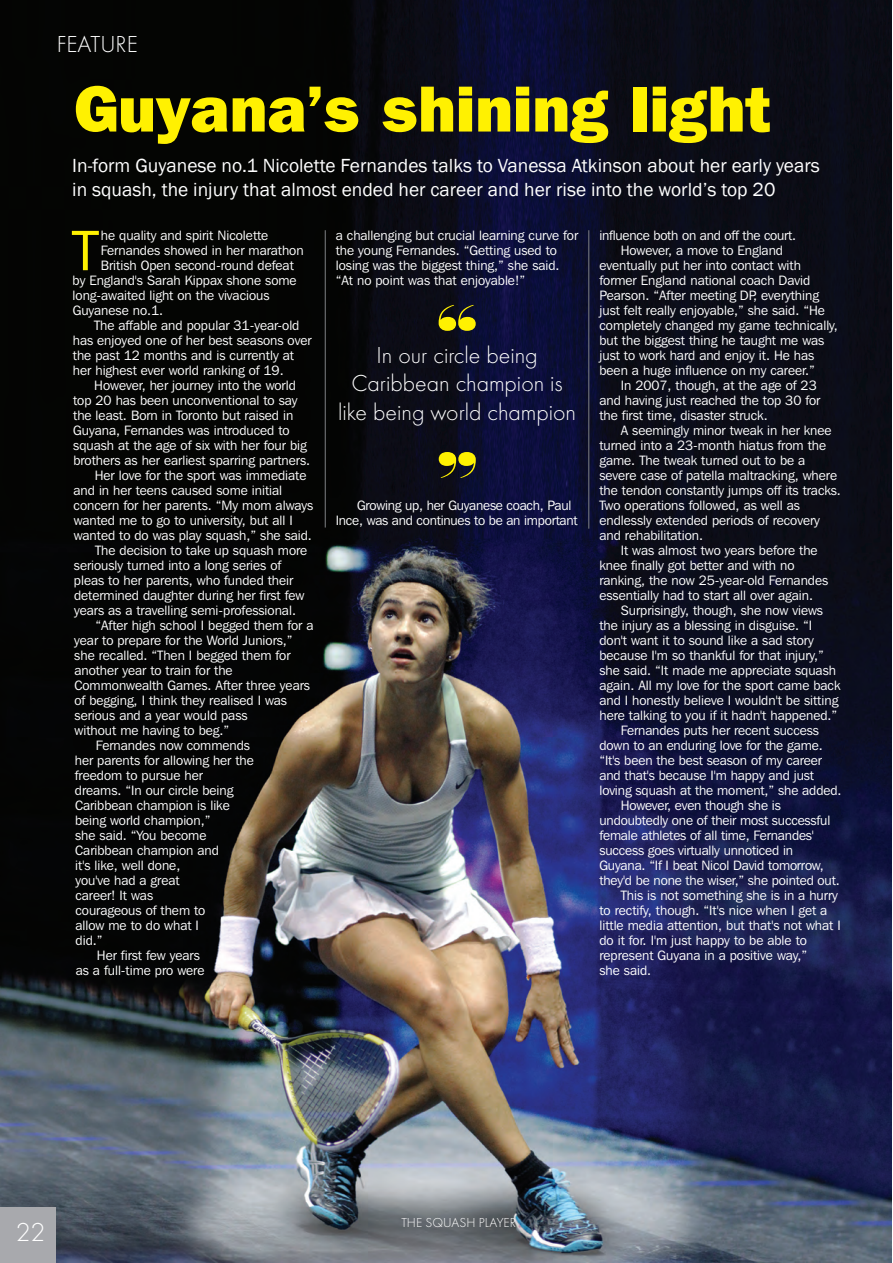
<style>
.page{position:relative;width:893px;height:1263px;background:#fff}
.page>*{position:absolute;margin:0;border:0;box-sizing:border-box;transform-origin:0 0}
.t1{font:90px/145.5px "Bodoni Ultra";color:#fff101}
.t2{font:800 64.65px "Franklin Gothic IT Cby BT";color:#fff101}
.t3{font:56.7px "Franklin Gothic IT Cby BT";color:#fff101}
.t4{font:300 27px "Futura T";color:#fff}
.t5{font:300 24px/28.8px "Futura T";color:#fff;text-align:center}
.t6{font:19.5px/24px "Franklin Gothic";color:#fff}
.t7{font:13.5px/15px "Franklin Gothic IT Cby BT";color:#fff}
.t8{font:300 13.5px "Futura T";color:#fff}
</style>
<div class="page">
<img style="left:0;top:0;width:892px;height:1263px">
<div style="left:0;top:1208px;width:56px;height:55px;background:#a8a9ad"></div>
<hr style="left:588px;top:230px;width:1px;height:299px;background:#808285">
<hr style="left:325px;top:230px;width:1px;height:297px;background:#808285">
<h3 class="t5" style="left:57px;top:29px;width:83px">FEATURE</h3>
<h2 class="t2" style="left:74px;top:87px;width:699px">Guyana’s shining light</h2>
<h3 class="t6" style="left:72px;top:154px;width:749px">In-form Guyanese no.1 Nicolette Fernandes talks to Vanessa Atkinson about her early years in squash, the injury that almost ended her career and her rise into the world’s top 20</h3>
<h3 class="t3" style="left:72px;top:231px;width:27px">T</h3>
<p class="t7" style="left:101px;top:229px;width:169px">he quality and spirit Nicolette</p>
<p class="t7" style="left:336px;top:229px;width:244px">a challenging but crucial learning curve for the young Fernandes. “Getting used to losing was the biggest thing,” she said. “At no point was that enjoyable!”</p>
<p class="t7" style="left:599px;top:229px;width:198px">influence both on and off the court.</p>
<p class="t7" style="left:621px;top:244px;width:164px">However, a move to England</p>
<p class="t7" style="left:599px;top:259px;width:203px">eventually put her into contact with</p>
<p class="t7" style="left:599px;top:274px;width:212px">former England national coach David</p>
<p class="t7" style="left:599px;top:289px;width:221px">Pearson. “After meeting DP, everything</p>
<p class="t7" style="left:599px;top:303px;width:227px">just felt really enjoyable,” she said. “He</p>
<p class="t7" style="left:599px;top:318px;width:240px">completely changed my game technically,</p>
<p class="t7" style="left:599px;top:333px;width:226px">but the biggest thing he taught me was</p>
<p class="t7" style="left:599px;top:348px;width:216px">just to work hard and enjoy it. He has</p>
<p class="t7" style="left:599px;top:363px;width:217px">been a huge influence on my career.”</p>
<p class="t7" style="left:621px;top:378px;width:198px">In 2007, though, at the age of 23</p>
<p class="t7" style="left:599px;top:393px;width:223px">and having just reached the top 30 for</p>
<p class="t7" style="left:599px;top:408px;width:170px">the first time, disaster struck.</p>
<p class="t7" style="left:621px;top:423px;width:212px">A seemingly minor tweak in her knee</p>
<p class="t7" style="left:599px;top:438px;width:228px">turned into a 23-month hiatus from the</p>
<p class="t7" style="left:599px;top:453px;width:207px">game. The tweak turned out to be a</p>
<p class="t7" style="left:599px;top:468px;width:239px">severe case of patella maltracking, where</p>
<p class="t7" style="left:599px;top:483px;width:243px">the tendon constantly jumps off its tracks.</p>
<p class="t7" style="left:599px;top:498px;width:202px">Two operations followed, as well as</p>
<p class="t7" style="left:599px;top:513px;width:222px">endlessly extended periods of recovery</p>
<p class="t7" style="left:599px;top:528px;width:105px">and rehabilitation.</p>
<p class="t7" style="left:621px;top:543px;width:198px">It was almost two years before the</p>
<p class="t7" style="left:599px;top:558px;width:197px">knee finally got better and with no</p>
<p class="t7" style="left:599px;top:573px;width:230px">ranking, the now 25-year-old Fernandes</p>
<p class="t7" style="left:599px;top:588px;width:215px">essentially had to start all over again.</p>
<p class="t7" style="left:621px;top:603px;width:204px">Surprisingly, though, she now views</p>
<p class="t7" style="left:599px;top:618px;width:214px">the injury as a blessing in disguise. “I</p>
<p class="t7" style="left:599px;top:633px;width:216px">don't want it to sound like a sad story</p>
<p class="t7" style="left:599px;top:648px;width:226px">because I'm so thankful for that injury,”</p>
<p class="t7" style="left:599px;top:663px;width:238px">she said. “It made me appreciate squash</p>
<p class="t7" style="left:599px;top:678px;width:243px">again. All my love for the sport came back</p>
<p class="t7" style="left:599px;top:693px;width:240px">and I honestly believe I wouldn't be sitting</p>
<p class="t7" style="left:599px;top:708px;width:239px">here talking to you if it hadn't happened.”</p>
<p class="t7" style="left:621px;top:723px;width:200px">Fernandes puts her recent success</p>
<p class="t7" style="left:599px;top:738px;width:225px">down to an enduring love for the game.</p>
<p class="t7" style="left:599px;top:753px;width:224px">“It's been the best season of my career</p>
<p class="t7" style="left:599px;top:768px;width:216px">and that's because I'm happy and just</p>
<p class="t7" style="left:599px;top:783px;width:244px">loving squash at the moment,” she added.</p>
<p class="t7" style="left:621px;top:798px;width:162px">However, even though she is</p>
<p class="t7" style="left:599px;top:813px;width:232px">undoubtedly one of their most successful</p>
<p class="t7" style="left:599px;top:828px;width:216px">female athletes of all time, Fernandes'</p>
<p class="t7" style="left:599px;top:843px;width:195px">success goes virtually unnoticed in</p>
<p class="t7" style="left:599px;top:858px;width:226px">Guyana. “If I beat Nicol David tomorrow,</p>
<p class="t7" style="left:599px;top:873px;width:242px">they'd be none the wiser,” she pointed out.</p>
<p class="t7" style="left:621px;top:888px;width:219px">This is not something she is in a hurry</p>
<p class="t7" style="left:599px;top:903px;width:229px">to rectify, though. “It's nice when I get a</p>
<p class="t7" style="left:599px;top:918px;width:243px">little media attention, but that's not what I</p>
<p class="t7" style="left:599px;top:933px;width:209px">do it for. I'm just happy to be able to</p>
<p class="t7" style="left:599px;top:948px;width:209px">represent Guyana in a positive way,”</p>
<p class="t7" style="left:599px;top:963px;width:53px">she said.</p>
<p class="t7" style="left:101px;top:244px;width:204px">Fernandes showed in her marathon</p>
<p class="t7" style="left:101px;top:259px;width:195px">British Open second-round defeat</p>
<p class="t7" style="left:73px;top:274px;width:226px">by England's Sarah Kippax shone some</p>
<p class="t7" style="left:73px;top:289px;width:198px">long-awaited light on the vivacious</p>
<p class="t7" style="left:73px;top:304px;width:92px">Guyanese no.1.</p>
<p class="t7" style="left:94px;top:319px;width:207px">The affable and popular 31-year-old</p>
<p class="t7" style="left:73px;top:334px;width:240px">has enjoyed one of her best seasons over</p>
<p class="t7" style="left:73px;top:349px;width:222px">the past 12 months and is currently at</p>
<p class="t7" style="left:73px;top:364px;width:212px">her highest ever world ranking of 19.</p>
<p class="t7" style="left:94px;top:379px;width:203px">However, her journey into the world</p>
<p class="t7" style="left:73px;top:394px;width:226px">top 20 has been unconventional to say</p>
<p class="t7" style="left:73px;top:409px;width:222px">the least. Born in Toronto but raised in</p>
<p class="t7" style="left:73px;top:424px;width:218px">Guyana, Fernandes was introduced to</p>
<p class="t7" style="left:73px;top:439px;width:235px">squash at the age of six with her four big</p>
<p class="t7" style="left:73px;top:454px;width:238px">brothers as her earliest sparring partners.</p>
<p class="t7" style="left:95px;top:469px;width:213px">Her love for the sport was immediate</p>
<p class="t7" style="left:74px;top:484px;width:210px">and in her teens caused some initial</p>
<p class="t7" style="left:74px;top:499px;width:241px">concern for her parents. “My mom always</p>
<p class="t7" style="left:74px;top:514px;width:221px">wanted me to go to university, but all I</p>
<p class="t7" style="left:74px;top:529px;width:240px">wanted to do was play squash,” she said.</p>
<p class="t7" style="left:95px;top:544px;width:214px">The decision to take up squash more</p>
<p class="t7" style="left:74px;top:559px;width:209px">seriously turned into a long series of</p>
<p class="t7" style="left:74px;top:574px;width:221px">pleas to her parents, who funded their</p>
<p class="t7" style="left:74px;top:589px;width:232px">determined daughter during her first few</p>
<p class="t7" style="left:74px;top:604px;width:223px">years as a travelling semi-professional.</p>
<p class="t7" style="left:95px;top:619px;width:220px">“After high school I begged them for a</p>
<p class="t7" style="left:74px;top:634px;width:220px">year to prepare for the World Juniors,”</p>
<p class="t7" style="left:74px;top:649px;width:218px">she recalled. “Then I begged them for</p>
<p class="t7" style="left:74px;top:664px;width:160px">another year to train for the</p>
<p class="t7" style="left:74px;top:679px;width:237px">Commonwealth Games. After three years</p>
<p class="t7" style="left:75px;top:694px;width:214px">of begging, I think they realised I was</p>
<p class="t7" style="left:75px;top:709px;width:175px">serious and a year would pass</p>
<p class="t7" style="left:75px;top:724px;width:156px">without me having to beg.”</p>
<p class="t7" style="left:96px;top:739px;width:156px">Fernandes now commends</p>
<p class="t7" style="left:75px;top:754px;width:181px">her parents for allowing her the</p>
<p class="t7" style="left:75px;top:769px;width:130px">freedom to pursue her</p>
<p class="t7" style="left:75px;top:784px;width:160px">dreams. “In our circle being</p>
<p class="t7" style="left:75px;top:799px;width:156px">Caribbean champion is like</p>
<p class="t7" style="left:75px;top:814px;width:137px">being world champion,”</p>
<p class="t7" style="left:75px;top:829px;width:133px">she said. “You become</p>
<p class="t7" style="left:75px;top:844px;width:145px">Caribbean champion and</p>
<p class="t7" style="left:75px;top:859px;width:107px">it's like, well done,</p>
<p class="t7" style="left:75px;top:874px;width:106px">you've had a great</p>
<p class="t7" style="left:75px;top:889px;width:79px">career! It was</p>
<p class="t7" style="left:75px;top:904px;width:131px">courageous of them to</p>
<p class="t7" style="left:76px;top:919px;width:125px">allow me to do what I</p>
<p class="t7" style="left:76px;top:934px;width:28px">did.”</p>
<p class="t7" style="left:97px;top:949px;width:104px">Her first few years</p>
<p class="t7" style="left:76px;top:964px;width:130px">as a full-time pro were</p>
<h1 class="t1" style="left:436px;top:267px;width:43px">“ ”</h1>
<h3 class="t5" style="left:338px;top:340px;width:240px">In our circle being<br>Caribbean champion is like being world champion</h3>
<p class="t7" style="left:336px;top:499px;width:243px;text-indent:21px">Growing up, her Guyanese coach, Paul<br>Ince, was and continues to be an important</p>
<h3 class="t4" style="left:16px;top:1216px;width:31px">22</h3>
<p class="t8" style="left:401px;top:1214px;width:116px">THE SQUASH PLAYER</p>
</div>
